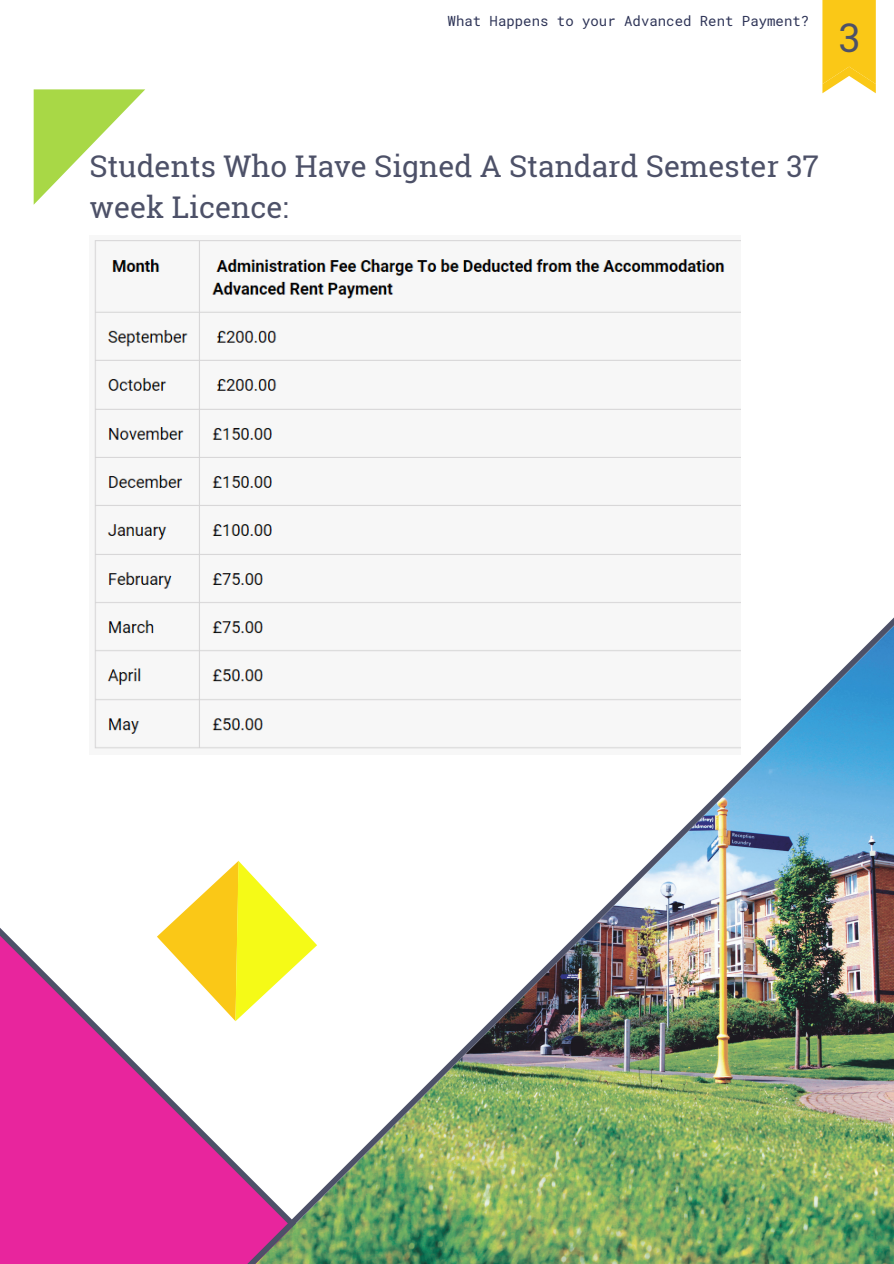
<style>
.page{position:relative;width:894px;height:1264px;background:#fff}
.page>*{position:absolute;margin:0;border:0;box-sizing:border-box;transform-origin:0 0}
.t1{font:39.6px "Roboto Mono";color:#4d5168}
.t2{font:29.85px/41.7px "Roboto Slab";color:#4d5168}
.t3{font:13.95px "Roboto Mono";color:#2e3457}
</style>
<div class="page">
<svg style="left:0;top:928px;width:75px;height:333px;background:#e63da6"></svg>
<img style="left:75px;top:553px;width:818px;height:710px">
<svg style="left:34px;top:89px;width:111px;height:116px"></svg>
<svg style="left:822px;top:0;width:53px;height:93px;background:#facd2e"></svg>
<img style="left:89px;top:240px;width:651px;height:514px">
<svg style="left:157px;top:860px;width:160px;height:161px"></svg>
<p class="t3" style="left:447px;top:12px;width:363px">What Happens to your Advanced Rent Payment?</p>
<p class="t1" style="left:838px;top:11px;width:25px">3</p>
<p class="t2" style="left:89px;top:144px;width:730px">Students Who Have Signed A Standard Semester 37 week Licence:</p>
</div>
